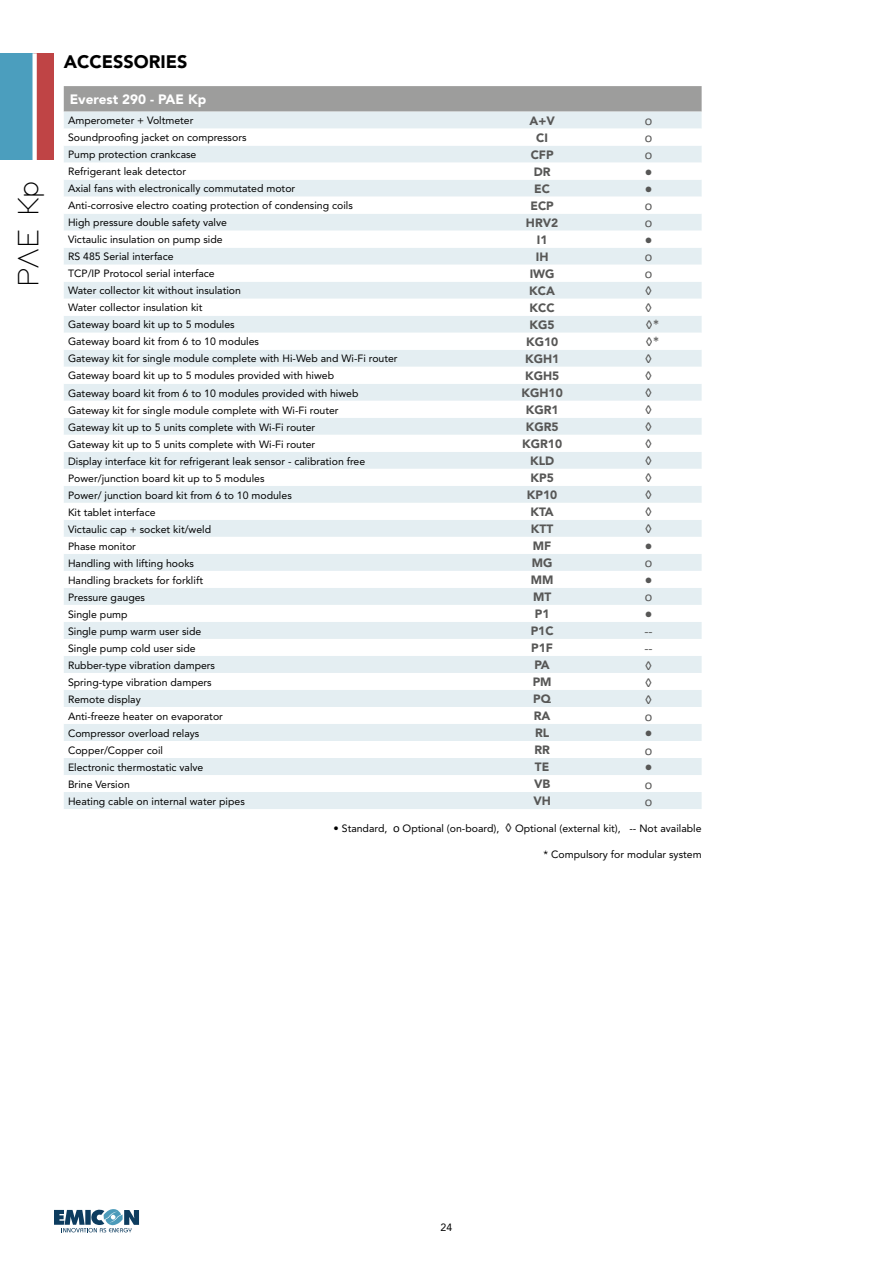
<style>
.page{position:relative;width:893px;height:1263px;background:#fff}
.page>*{position:absolute;margin:0;border:0;box-sizing:border-box;transform-origin:0 0}
.t1{font:500 30px "Adam";color:#000}
.t2{font:900 18px "Avenir LT Std";color:#000}
.t3{font:18px "Calibri";color:#575756}
.t4{font:13.5px "Calibri";color:#575756}
.t5{font:900 13.5px "Avenir LT Std";color:#fff}
.t6{font:900 12px "Avenir LT Std";color:#575756}
.t7{font:10.5px/17px "Avenir LT Std";color:#000}
.s1{font-family:"Calibri";font-size:12px}
.s2{font-family:"Calibri";font-size:13.5px;color:#333}
</style>
<div class="page">
<div style="left:0;top:53px;width:54px;height:107px;background:#4b9ebe"></div>
<svg style="left:54px;top:1209px;width:85px;height:23px"></svg>
<div style="left:35px;top:53px;width:19px;height:107px;background:#bf4445"></div>
<svg style="left:33px;top:53px;width:4px;height:107px"></svg>
<svg style="left:64px;top:86px;width:638px;height:26px;background:#9f9f9e"></svg>
<div style="left:64px;top:112px;width:638px;height:697px;background:#e4eef2"></div>
<svg style="left:64px;top:129px;width:638px;height:663px"></svg>
<h1 class="t1" style="left:16px;top:287px;width:107px;rotate:-90deg">PAE Kp</h1>
<h2 class="t2" style="left:64px;top:50px;width:125px">ACCESSORIES</h2>
<p class="t5" style="left:70px;top:91px;width:138px">Everest 290 - PAE Kp</p>
<p class="t7" style="left:68px;top:112px;width:331px">Amperometer + Voltmeter<br>Soundproofing jacket on compressors<br>Pump protection crankcase<br>Refrigerant leak detector<br>Axial fans with electronically commutated motor<br>Anti-corrosive electro coating protection of condensing coils<br>High pressure double safety valve<br>Victaulic insulation on pump side<br>RS 485 Serial interface<br>TCP/IP Protocol serial interface<br>Water collector kit without insulation<br>Water collector insulation kit<br>Gateway board kit up to 5 modules<br>Gateway board kit from 6 to 10 modules<br>Gateway kit for single module complete with Hi-Web and Wi-Fi router Gateway board kit up to 5 modules provided with hiweb<br>Gateway board kit from 6 to 10 modules provided with hiweb Gateway kit for single module complete with Wi-Fi router<br>Gateway kit up to 5 units complete with Wi-Fi router<br>Gateway kit up to 5 units complete with Wi-Fi router<br>Display interface kit for refrigerant leak sensor - calibration free Power/junction board kit up to 5 modules<br>Power/ junction board kit from 6 to 10 modules<br>Kit tablet interface<br>Victaulic cap + socket kit/weld<br>Phase monitor<br>Handling with lifting hooks<br>Handling brackets for forklift<br>Pressure gauges<br>Single pump<br>Single pump warm user side<br>Single pump cold user side<br>Rubber-type vibration dampers<br>Spring-type vibration dampers<br>Remote display<br>Anti-freeze heater on evaporator<br>Compressor overload relays<br>Copper/Copper coil<br>Electronic thermostatic valve<br>Brine Version<br>Heating cable on internal water pipes</p>
<p class="t6" style="left:529px;top:113px;width:27px">A+V</p>
<p class="t4" style="left:645px;top:111px;width:9px">ᴏ</p>
<p class="t6" style="left:536px;top:130px;width:13px">CI</p>
<p class="t4" style="left:645px;top:128px;width:9px">ᴏ</p>
<p class="t6" style="left:531px;top:147px;width:24px">CFP</p>
<p class="t4" style="left:645px;top:145px;width:9px">ᴏ</p>
<p class="t6" style="left:534px;top:164px;width:18px">DR</p>
<h2 class="t3" style="left:644px;top:159px;width:10px">•</h2>
<p class="t6" style="left:534px;top:181px;width:17px">EC</p>
<h2 class="t3" style="left:644px;top:176px;width:10px">•</h2>
<p class="t6" style="left:530px;top:198px;width:25px">ECP</p>
<p class="t4" style="left:645px;top:196px;width:9px">ᴏ</p>
<p class="t6" style="left:526px;top:215px;width:34px">HRV2</p>
<p class="t4" style="left:645px;top:213px;width:9px">ᴏ</p>
<p class="t6" style="left:537px;top:232px;width:12px">I1</p>
<h2 class="t3" style="left:644px;top:227px;width:10px">•</h2>
<p class="t6" style="left:536px;top:249px;width:14px">IH</p>
<p class="t4" style="left:645px;top:247px;width:9px">ᴏ</p>
<p class="t6" style="left:530px;top:266px;width:26px">IWG</p>
<p class="t4" style="left:645px;top:264px;width:9px">ᴏ</p>
<p class="t6" style="left:529px;top:283px;width:27px">KCA</p>
<p class="t4" style="left:645px;top:281px;width:8px">◊</p>
<p class="t6" style="left:530px;top:300px;width:27px">KCC</p>
<p class="t4" style="left:645px;top:298px;width:8px">◊</p>
<p class="t6" style="left:530px;top:317px;width:27px">KG5</p>
<p class="t4" style="left:646px;top:315px;width:15px">◊*</p>
<p class="t6" style="left:526px;top:334px;width:34px">KG10</p>
<p class="t4" style="left:646px;top:332px;width:15px">◊*</p>
<p class="t6" style="left:525px;top:351px;width:36px">KGH1</p>
<p class="t4" style="left:645px;top:349px;width:8px">◊</p>
<p class="t6" style="left:525px;top:368px;width:36px">KGH5</p>
<p class="t4" style="left:645px;top:366px;width:8px">◊</p>
<p class="t6" style="left:521px;top:385px;width:43px">KGH10</p>
<p class="t4" style="left:645px;top:383px;width:8px">◊</p>
<p class="t6" style="left:526px;top:402px;width:34px">KGR1</p>
<p class="t4" style="left:645px;top:400px;width:8px">◊</p>
<p class="t6" style="left:526px;top:419px;width:34px">KGR5</p>
<p class="t4" style="left:645px;top:417px;width:8px">◊</p>
<p class="t6" style="left:522px;top:436px;width:41px">KGR10</p>
<p class="t4" style="left:645px;top:434px;width:8px">◊</p>
<p class="t6" style="left:530px;top:453px;width:26px">KLD</p>
<p class="t4" style="left:645px;top:451px;width:8px">◊</p>
<p class="t6" style="left:530px;top:470px;width:25px">KP5</p>
<p class="t4" style="left:645px;top:468px;width:8px">◊</p>
<p class="t6" style="left:527px;top:487px;width:32px">KP10</p>
<p class="t4" style="left:645px;top:486px;width:8px">◊</p>
<p class="t6" style="left:530px;top:504px;width:25px">KTA</p>
<p class="t4" style="left:645px;top:503px;width:8px">◊</p>
<p class="t6" style="left:531px;top:521px;width:24px">KTT</p>
<p class="t4" style="left:645px;top:520px;width:8px">◊</p>
<p class="t6" style="left:533px;top:538px;width:20px">MF</p>
<h2 class="t3" style="left:644px;top:534px;width:10px">•</h2>
<p class="t6" style="left:532px;top:555px;width:22px">MG</p>
<p class="t4" style="left:645px;top:554px;width:9px">ᴏ</p>
<p class="t6" style="left:531px;top:572px;width:24px">MM</p>
<h2 class="t3" style="left:644px;top:568px;width:10px">•</h2>
<p class="t6" style="left:533px;top:589px;width:20px">MT</p>
<p class="t4" style="left:645px;top:588px;width:9px">ᴏ</p>
<p class="t6" style="left:535px;top:606px;width:16px">P1</p>
<h2 class="t3" style="left:644px;top:602px;width:10px">•</h2>
<p class="t6" style="left:531px;top:623px;width:24px">P1C</p>
<p class="t4" style="left:644px;top:622px;width:10px">--</p>
<p class="t6" style="left:531px;top:640px;width:23px">P1F</p>
<p class="t4" style="left:644px;top:639px;width:10px">--</p>
<p class="t6" style="left:534px;top:657px;width:17px">PA</p>
<p class="t4" style="left:645px;top:656px;width:8px">◊</p>
<p class="t6" style="left:533px;top:674px;width:20px">PM</p>
<p class="t4" style="left:645px;top:673px;width:8px">◊</p>
<p class="t6" style="left:533px;top:691px;width:19px">PQ</p>
<p class="t4" style="left:645px;top:690px;width:8px">◊</p>
<p class="t6" style="left:534px;top:708px;width:18px">RA</p>
<p class="t4" style="left:645px;top:707px;width:9px">ᴏ</p>
<p class="t6" style="left:535px;top:726px;width:16px">RL</p>
<h2 class="t3" style="left:644px;top:721px;width:10px">•</h2>
<p class="t6" style="left:534px;top:743px;width:17px">RR</p>
<p class="t4" style="left:645px;top:741px;width:9px">ᴏ</p>
<p class="t6" style="left:535px;top:760px;width:16px">TE</p>
<h2 class="t3" style="left:644px;top:755px;width:10px">•</h2>
<p class="t6" style="left:534px;top:777px;width:18px">VB</p>
<p class="t4" style="left:645px;top:775px;width:9px">ᴏ</p>
<p class="t6" style="left:533px;top:794px;width:19px">VH</p>
<p class="t4" style="left:645px;top:792px;width:9px">ᴏ</p>
<p class="t7" style="left:333px;top:820px;width:370px"><span class="s1">•</span> Standard, <span class="s1">ᴏ</span> Optional (on-board), <span class="s2">◊</span> Optional (external kit), -- Not available</p>
<p class="t7" style="left:544px;top:845px;width:159px">* Compulsory for modular system</p>
<p class="t7" style="left:441px;top:1219px;width:13px">24</p>
</div>
